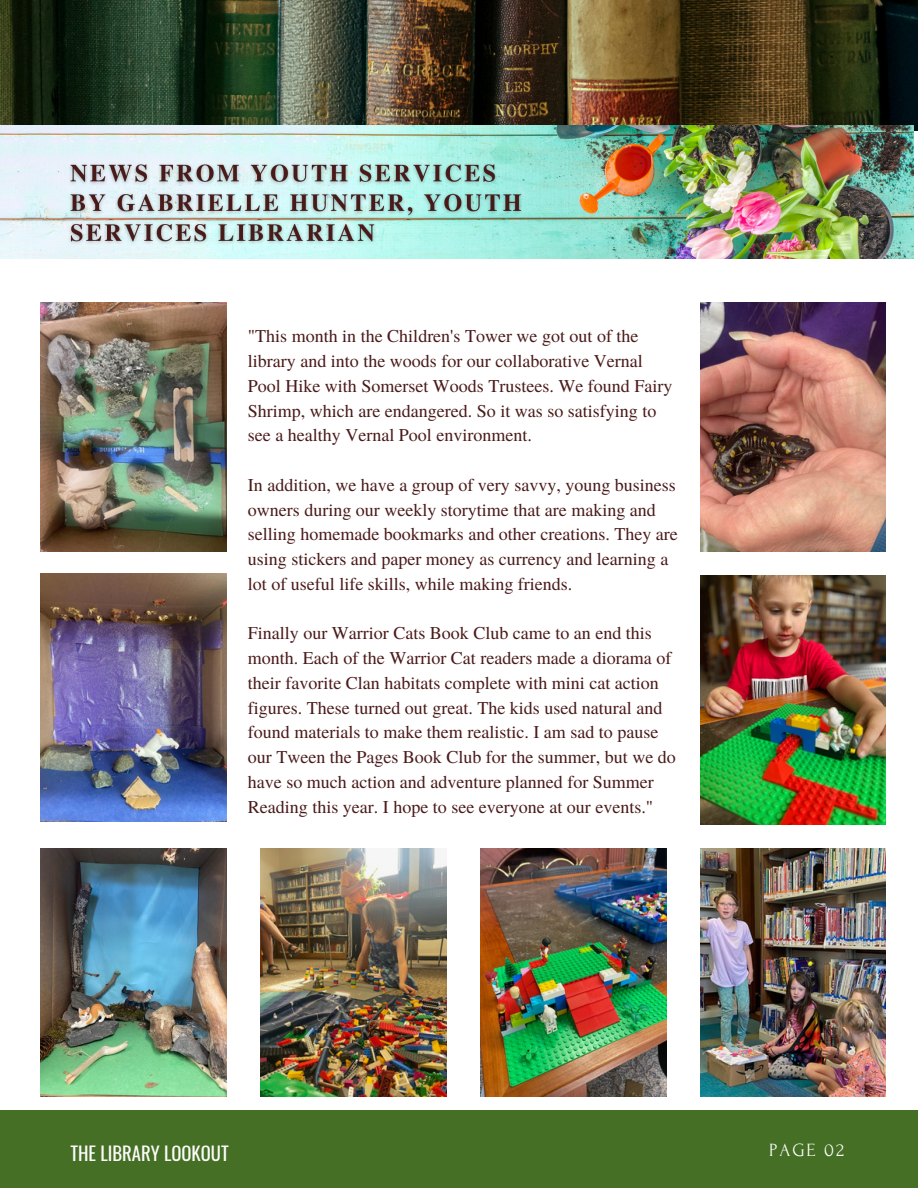
<style>
.page{position:relative;width:918px;height:1188px;background:#fff}
.page>*{position:absolute;margin:0;border:0;box-sizing:border-box;transform-origin:0 0}
.t1{font:18.75px "Oswald";color:#fcfcfa}
.t2{font:18.75px "Forum";letter-spacing:.1em;color:#fcfcfa}
.t3{font:18px/24.8px "Te X Gyre Termes";color:#4a1a19}
</style>
<div class="page">
<div style="left:0;top:1110px;width:918px;height:78px;background:#456f24"></div>
<img style="left:0;top:0;width:918px;height:131px">
<img style="left:0;top:125px;width:914px;height:133px">
<img style="left:41px;top:303px;width:185px;height:248px">
<img style="left:700px;top:303px;width:186px;height:248px">
<img style="left:700px;top:576px;width:186px;height:248px">
<img style="left:41px;top:573px;width:185px;height:249px">
<img style="left:41px;top:848px;width:185px;height:249px">
<img style="left:260px;top:848px;width:186px;height:249px">
<img style="left:480px;top:848px;width:186px;height:249px">
<img style="left:700px;top:848px;width:186px;height:249px">
<img style="left:63px;top:156px;width:465px;height:93px">
<p class="t3" style="left:248px;top:323px;width:426px">"This month in the Children's Tower we got out of the library and into the woods for our collaborative Vernal Pool Hike with Somerset Woods Trustees. We found Fairy Shrimp, which are endangered. So it was so satisfying to see a healthy Vernal Pool environment.</p>
<p class="t3" style="left:248px;top:472px;width:431px">In addition, we have a group of very savvy, young business owners during our weekly storytime that are making and selling homemade bookmarks and other creations. They are using stickers and paper money as currency and learning a lot of useful life skills, while making friends.</p>
<p class="t3" style="left:248px;top:620px;width:429px">Finally our Warrior Cats Book Club came to an end this month. Each of the Warrior Cat readers made a diorama of their favorite Clan habitats complete with mini cat action figures. These turned out great. The kids used natural and found materials to make them realistic. I am sad to pause our Tween the Pages Book Club for the summer, but we do have so much action and adventure planned for Summer Reading this year. I hope to see everyone at our events."</p>
<h2 class="t1" style="left:70px;top:1139px;width:160px">THE LIBRARY LOOKOUT</h2>
<h2 class="t2" style="left:769px;top:1140px;width:76px">PAGE 02</h2>
</div>
